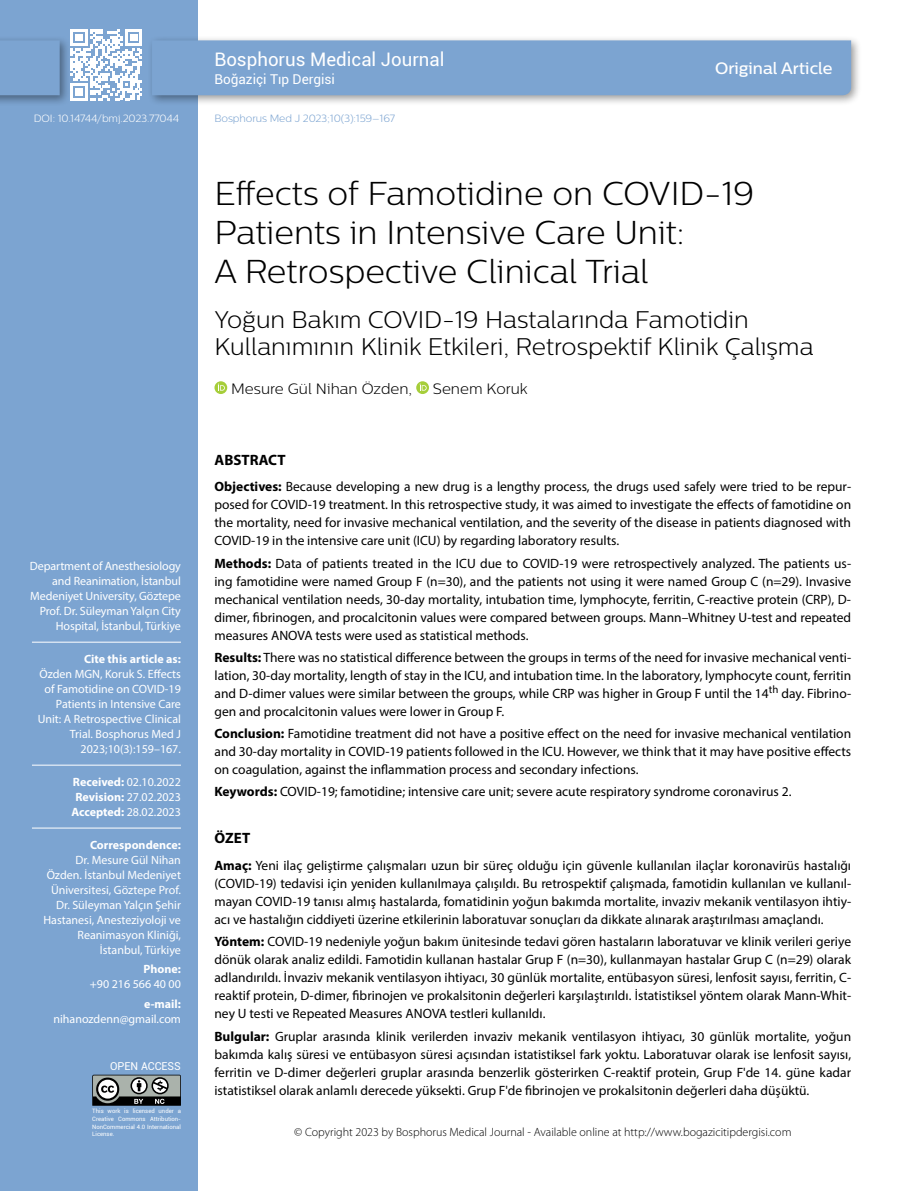
<style>
.page{position:relative;width:915px;height:1191px;background:#fff}
.page>*{position:absolute;margin:0;border:0;box-sizing:border-box;transform-origin:0 0}
.t1{font:300 33px/39px "Centrale Sans";color:#000}
.t2{font:300 24px/27px "Centrale Sans";color:#000}
.t3{font:18.6px "Roboto";color:#fff}
.t4{font:500 16.5px "Centrale Sans";color:#fff}
.t5{font:300 15px "Centrale Sans";color:#000}
.t6{font:700 15px "Myriad Pro";color:#000}
.t7{font:13.5px/18px "Myriad Pro";color:#000;text-align:justify}
.t8{font:13.5px "Roboto";color:#fff}
.t9{font:12px/15px "Myriad Pro";color:#fff;text-align:right}
.t10{font:300 12px "Myriad Pro";color:#000}
.t11{font:700 12px "Myriad Pro";color:#fff}
.t12{font:10.95px "Roboto";color:#fff}
.t13{font:300 10.5px "Centrale Sans";letter-spacing:-.01em;color:#7ca4d1}
.t14{font:300 10.5px "Centrale Sans";letter-spacing:-.01em;color:#fff}
.t15{font:6px/7.5px "Roboto";color:#fff;text-align:justify}
.s1{font-weight:700}
</style>
<div class="page">
<div style="left:0;top:0;width:198px;height:1191px;background:#7ca4d1"></div>
<svg style="left:214px;top:381px;width:13px;height:13px"></svg>
<svg style="left:218px;top:383px;width:7px;height:7px"></svg>
<svg style="left:416px;top:381px;width:13px;height:13px"></svg>
<svg style="left:419px;top:383px;width:7px;height:7px"></svg>
<div style="left:147px;top:35px;width:715px;height:72px;background:#000;opacity:.4"></div>
<div style="left:152px;top:40px;width:698px;height:55px;background:#7ca4d1"></div>
<svg style="left:71px;top:29px;width:71px;height:71px"></svg>
<div style="left:0;top:35px;width:71px;height:72px;background:#000;opacity:.4"></div>
<svg style="left:0;top:40px;width:60px;height:55px"></svg>
<hr style="left:32px;top:642px;width:149px;height:1px;background:#fff">
<hr style="left:32px;top:827px;width:149px;height:1px;background:#fff">
<hr style="left:32px;top:764px;width:149px;height:1px;background:#fff">
<svg style="left:92px;top:1074px;width:89px;height:32px;background:#717574"></svg>
<p class="t14" style="left:34px;top:113px;width:147px">DOI: 10.14744/bmj.2023.77044</p>
<p class="t9" style="left:30px;top:558px;width:152px">Department of Anesthesiology and Reanimation, İstanbul<br>Medeniyet University, Göztepe<br>Prof. Dr. Süleyman Yalçın City<br>Hospital, İstanbul, Türkiye</p>
<p class="t11" style="left:84px;top:651px;width:98px">Cite this article as:</p>
<p class="t9" style="left:38px;top:666px;width:145px">Özden MGN, Koruk S. Effects of Famotidine on COVID-19<br>Patients in Intensive Care<br>Unit: A Retrospective Clinical<br>Trial. Bosphorus Med J<br>2023;10(3):159–167.</p>
<p class="t9" style="left:71px;top:774px;width:111px;text-align:center"><span class="s1">Received:</span> 02.10.2022<br><span class="s1">Revision:</span> 27.02.2023<br><span class="s1">Accepted:</span> 28.02.2023</p>
<p class="t11" style="left:90px;top:837px;width:92px">Correspondence:</p>
<p class="t9" style="left:43px;top:852px;width:139px">Dr. Mesure Gül Nihan<br>Özden. İstanbul Medeniyet<br>Üniversitesi, Göztepe Prof.<br>Dr. Süleyman Yalçın Şehir<br>Hastanesi, Anesteziyoloji ve<br>Reanimasyon Kliniği,<br>İstanbul, Türkiye</p>
<p class="t11" style="left:143px;top:961px;width:39px">Phone:</p>
<p class="t9" style="left:90px;top:976px;width:93px">+90 216 566 40 00</p>
<p class="t11" style="left:144px;top:995px;width:38px">e-mail:</p>
<p class="t9" style="left:53px;top:1011px;width:129px">nihanozdenn@gmail.com</p>
<p class="t12" style="left:110px;top:1058px;width:72px">OPEN ACCESS</p>
<p class="t15" style="left:92px;top:1107px;width:90px">This work is licensed under a Creative Commons Attribution-NonCommercial 4.0 International License.</p>
<h3 class="t3" style="left:214px;top:46px;width:231px">Bosphorus Medical Journal</h3>
<p class="t8" style="left:214px;top:70px;width:122px">Boğaziçi Tıp Dergisi</p>
<p class="t13" style="left:214px;top:113px;width:182px">Bosphorus Med J 2023;10(3):159–167</p>
<p class="t4" style="left:715px;top:58px;width:119px">Original Article</p>
<h1 class="t1" style="left:214px;top:173px;width:541px">Effects of Famotidine on COVID-19<br>Patients in Intensive Care Unit:<br>A Retrospective Clinical Trial</h1>
<h2 class="t2" style="left:214px;top:305px;width:600px">Yoğun Bakım COVID-19 Hastalarında Famotidin<br>Kullanımının Klinik Etkileri, Retrospektif Klinik Çalışma</h2>
<p class="t5" style="left:231px;top:380px;width:182px">Mesure Gül Nihan Özden,</p>
<p class="t5" style="left:433px;top:380px;width:96px">Senem Koruk</p>
<p class="t6" style="left:214px;top:450px;width:73px">ABSTRACT</p>
<p class="t7" style="left:214px;top:477px;width:638px"><span class="s1">Objectives:</span> Because developing a new drug is a lengthy process, the drugs used safely were tried to be repur&shy;posed for COVID-19 treatment. In this retrospective study, it was aimed to investigate the effects of famotidine on the mortality, need for invasive mechanical ventilation, and the severity of the disease in patients diagnosed with COVID-19 in the intensive care unit (ICU) by regarding laboratory results.</p>
<p class="t7" style="left:214px;top:554px;width:638px"><span class="s1">Methods:</span> Data of patients treated in the ICU due to COVID-19 were retrospectively analyzed. The patients us&shy;ing famotidine were named Group F (n=30), and the patients not using it were named Group C (n=29). Invasive mechanical ventilation needs, 30-day mortality, intubation time, lymphocyte, ferritin, C-reactive protein (CRP), D&shy;dimer, fibrinogen, and procalcitonin values were compared between groups. Mann–Whitney U-test and repeated measures ANOVA tests were used as statistical methods.</p>
<p class="t7" style="left:214px;top:648px;width:638px"><span class="s1">Results:</span> There was no statistical difference between the groups in terms of the need for invasive mechanical venti&shy;lation, 30-day mortality, length of stay in the ICU, and intubation time. In the laboratory, lymphocyte count, ferritin and D-dimer values were similar between the groups, while CRP was higher in Group F until the 14<sup>th</sup> day. Fibrino&shy;gen and procalcitonin values were lower in Group F.</p>
<p class="t7" style="left:214px;top:724px;width:638px"><span class="s1">Conclusion:</span> Famotidine treatment did not have a positive effect on the need for invasive mechanical ventilation and 30-day mortality in COVID-19 patients followed in the ICU. However, we think that it may have positive effects on coagulation, against the inflammation process and secondary infections.</p>
<p class="t7" style="left:214px;top:782px;width:578px"><span class="s1">Keywords:</span> COVID-19; famotidine; intensive care unit; severe acute respiratory syndrome coronavirus 2.</p>
<p class="t6" style="left:214px;top:828px;width:37px">ÖZET</p>
<p class="t7" style="left:214px;top:856px;width:638px"><span class="s1">Amaç:</span> Yeni ilaç geliştirme çalışmaları uzun bir süreç olduğu için güvenle kullanılan ilaçlar koronavirüs hastalığı (COVID-19) tedavisi için yeniden kullanılmaya çalışıldı. Bu retrospektif çalışmada, famotidin kullanılan ve kullanıl&shy;mayan COVID-19 tanısı almış hastalarda, fomatidinin yoğun bakımda mortalite, invaziv mekanik ventilasyon ihtiy&shy;acı ve hastalığın ciddiyeti üzerine etkilerinin laboratuvar sonuçları da dikkate alınarak araştırılması amaçlandı.</p>
<p class="t7" style="left:214px;top:932px;width:638px"><span class="s1">Yöntem:</span> COVID-19 nedeniyle yoğun bakım ünitesinde tedavi gören hastaların laboratuvar ve klinik verileri geriye dönük olarak analiz edildi. Famotidin kullanan hastalar Grup F (n=30), kullanmayan hastalar Grup C (n=29) olarak adlandırıldı. İnvaziv mekanik ventilasyon ihtiyacı, 30 günlük mortalite, entübasyon süresi, lenfosit sayısı, ferritin, C&shy;reaktif protein, D-dimer, fibrinojen ve prokalsitonin değerleri karşılaştırıldı. İstatistiksel yöntem olarak Mann-Whit&shy;ney U testi ve Repeated Measures ANOVA testleri kullanıldı.</p>
<p class="t7" style="left:214px;top:1026px;width:638px"><span class="s1">Bulgular:</span> Gruplar arasında klinik verilerden invaziv mekanik ventilasyon ihtiyacı, 30 günlük mortalite, yoğun bakımda kalış süresi ve entübasyon süresi açısından istatistiksel fark yoktu. Laboratuvar olarak ise lenfosit sayısı, ferritin ve D-dimer değerleri gruplar arasında benzerlik gösterirken C-reaktif protein, Grup F'de 14. güne kadar istatistiksel olarak anlamlı derecede yüksekti. Grup F'de fibrinojen ve prokalsitonin değerleri daha düşüktü.</p>
<p class="t10" style="left:294px;top:1125px;width:498px">© Copyright 2023 by Bosphorus Medical Journal - Available online at http://www.bogazicitipdergisi.com</p>
</div>
